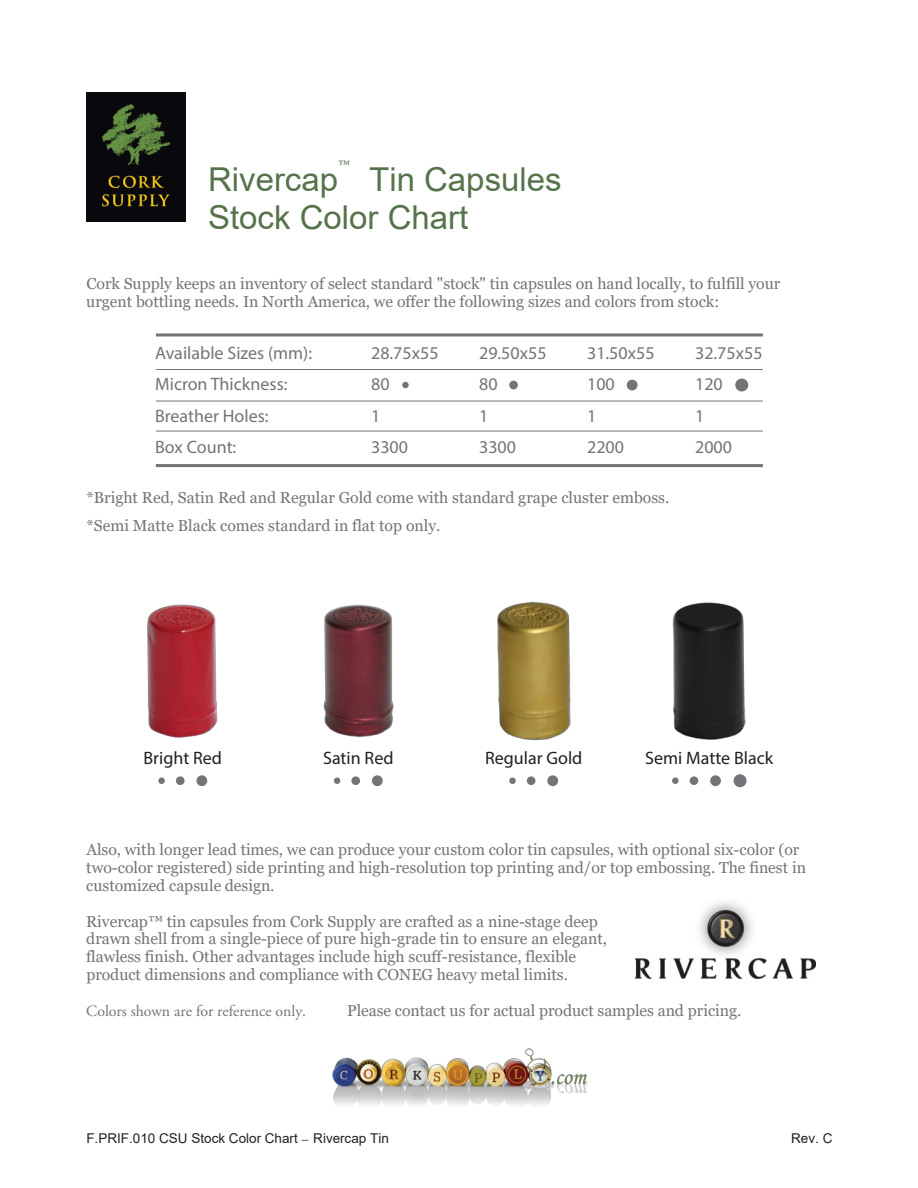
<style>
.page{position:relative;width:918px;height:1188px;background:#fff}
.page>*{position:absolute;margin:0;border:0;box-sizing:border-box;transform-origin:0 0}
.t1{font:33px/38px "Arial";color:#56734b}
.t2{font:21.75px "Adobe Garamond Pro";color:#56734b}
.t3{font:18px "Myriad Pro";color:#737477}
.t4{font:18px "Myriad Pro";color:#231f20}
.t5{font:15.9px/17.9px "Georgia";color:#737477}
.t6{font:15.9px "Adobe Garamond Pro";color:#737477}
.t7{font:13.5px "Arial";color:#231f20}
.s1{font-family:"Adobe Garamond Pro"}
</style>
<div class="page">
<img style="left:332px;top:1048px;width:254px;height:57px">
<img style="left:635px;top:901px;width:180px;height:78px">
<img style="left:87px;top:93px;width:98px;height:129px">
<img style="left:672px;top:602px;width:74px;height:138px">
<img style="left:147px;top:605px;width:71px;height:133px">
<img style="left:497px;top:601px;width:74px;height:140px">
<hr style="left:156px;top:369px;width:607px;height:1px;background:#737477">
<hr style="left:156px;top:401px;width:607px;height:1px;background:#737477">
<hr style="left:156px;top:431px;width:607px;height:1px;background:#737477">
<hr style="left:156px;top:464px;width:607px;height:3px;background:#737477">
<hr style="left:156px;top:333px;width:607px;height:3px;background:#737477">
<img style="left:323px;top:604px;width:71px;height:133px">
<div style="left:402px;top:382px;width:7px;height:6px;background:#737477;border-radius:50%"></div>
<div style="left:509px;top:381px;width:9px;height:8px;background:#737477;border-radius:50%"></div>
<div style="left:627px;top:380px;width:11px;height:10px;background:#737477;border-radius:50%"></div>
<div style="left:735px;top:379px;width:13px;height:13px;background:#737477;border-radius:50%"></div>
<div style="left:672px;top:778px;width:7px;height:6px;background:#737477;border-radius:50%"></div>
<div style="left:690px;top:776px;width:8px;height:9px;background:#737477;border-radius:50%"></div>
<div style="left:710px;top:775px;width:11px;height:11px;background:#737477;border-radius:50%"></div>
<div style="left:734px;top:774px;width:13px;height:13px;background:#737477;border-radius:50%"></div>
<div style="left:509px;top:778px;width:7px;height:6px;background:#737477;border-radius:50%"></div>
<div style="left:527px;top:776px;width:8px;height:9px;background:#737477;border-radius:50%"></div>
<div style="left:547px;top:775px;width:11px;height:11px;background:#737477;border-radius:50%"></div>
<svg style="left:334px;top:778px;width:6px;height:6px"></svg>
<div style="left:351px;top:776px;width:9px;height:9px;background:#737477;border-radius:50%"></div>
<div style="left:372px;top:775px;width:11px;height:11px;background:#737477;border-radius:50%"></div>
<div style="left:158px;top:778px;width:7px;height:6px;background:#737477;border-radius:50%"></div>
<div style="left:176px;top:776px;width:9px;height:9px;background:#737477;border-radius:50%"></div>
<div style="left:196px;top:775px;width:11px;height:11px;background:#737477;border-radius:50%"></div>
<h2 class="t2" style="left:338px;top:155px;width:13px">™</h2>
<h1 class="t1" style="left:208px;top:160px;width:355px;text-indent:161px">Tin Capsules<br>Stock Color Chart</h1>
<h1 class="t1" style="left:208px;top:160px;width:131px">Rivercap</h1>
<p class="t5" style="left:86px;top:275px;width:696px">Cork Supply keeps an inventory of select standard "stock" tin capsules on hand locally, to fulfill your urgent bottling needs. In North America, we offer the following sizes and colors from stock:</p>
<p class="t3" style="left:155px;top:342px;width:158px">Available Sizes (mm):</p>
<p class="t3" style="left:371px;top:342px;width:69px">28.75x55</p>
<p class="t3" style="left:479px;top:342px;width:69px">29.50x55</p>
<p class="t3" style="left:587px;top:342px;width:69px">31.50x55</p>
<p class="t3" style="left:695px;top:342px;width:69px">32.75x55</p>
<p class="t3" style="left:155px;top:373px;width:134px">Micron Thickness:</p>
<p class="t3" style="left:371px;top:373px;width:20px">80</p>
<p class="t3" style="left:479px;top:373px;width:20px">80</p>
<p class="t3" style="left:587px;top:373px;width:29px">100</p>
<p class="t3" style="left:695px;top:373px;width:29px">120</p>
<p class="t3" style="left:155px;top:405px;width:115px">Breather Holes:</p>
<p class="t3" style="left:371px;top:405px;width:11px">1</p>
<p class="t3" style="left:479px;top:405px;width:11px">1</p>
<p class="t3" style="left:587px;top:405px;width:11px">1</p>
<p class="t3" style="left:695px;top:405px;width:11px">1</p>
<p class="t3" style="left:155px;top:436px;width:83px">Box Count:</p>
<p class="t3" style="left:371px;top:436px;width:38px">3300</p>
<p class="t3" style="left:479px;top:436px;width:38px">3300</p>
<p class="t3" style="left:587px;top:436px;width:38px">2200</p>
<p class="t3" style="left:695px;top:436px;width:38px">2000</p>
<p class="t5" style="left:86px;top:485px;width:585px;line-height:27px">*Bright Red, Satin Red and Regular Gold come with standard grape cluster emboss. *Semi Matte Black comes standard in flat top only.</p>
<p class="t4" style="left:144px;top:747px;width:80px">Bright Red</p>
<p class="t4" style="left:323px;top:747px;width:72px">Satin Red</p>
<p class="t4" style="left:485px;top:747px;width:99px">Regular Gold</p>
<p class="t4" style="left:645px;top:747px;width:130px">Semi Matte Black</p>
<p class="t5" style="left:86px;top:841px;width:721px">Also, with longer lead times, we can produce your custom color tin capsules, with optional six-color (or two-color registered) side printing and high-resolution top printing and/or top embossing. The finest in customized capsule design.</p>
<p class="t5" style="left:86px;top:912px;width:522px">Rivercap™ tin capsules from Cork Supply are crafted as a nine-stage deep drawn shell from a single-piece of pure high-grade tin to ensure an elegant, flawless finish. Other advantages include high scuff-resistance, flexible product dimensions and compliance with CONEG heavy metal limits.</p>
<p class="t6" style="left:86px;top:1001px;width:221px">Colors shown are for reference only.</p>
<p class="t5" style="left:347px;top:1002px;width:396px">Please contact us for actual product samples and pricing.</p>
<p class="t7" style="left:86px;top:1129px;width:304px">F.PRIF.010 CSU Stock Color Chart <span class="s1">–</span> Rivercap Tin</p>
<p class="t7" style="left:791px;top:1129px;width:43px">Rev. C</p>
</div>
